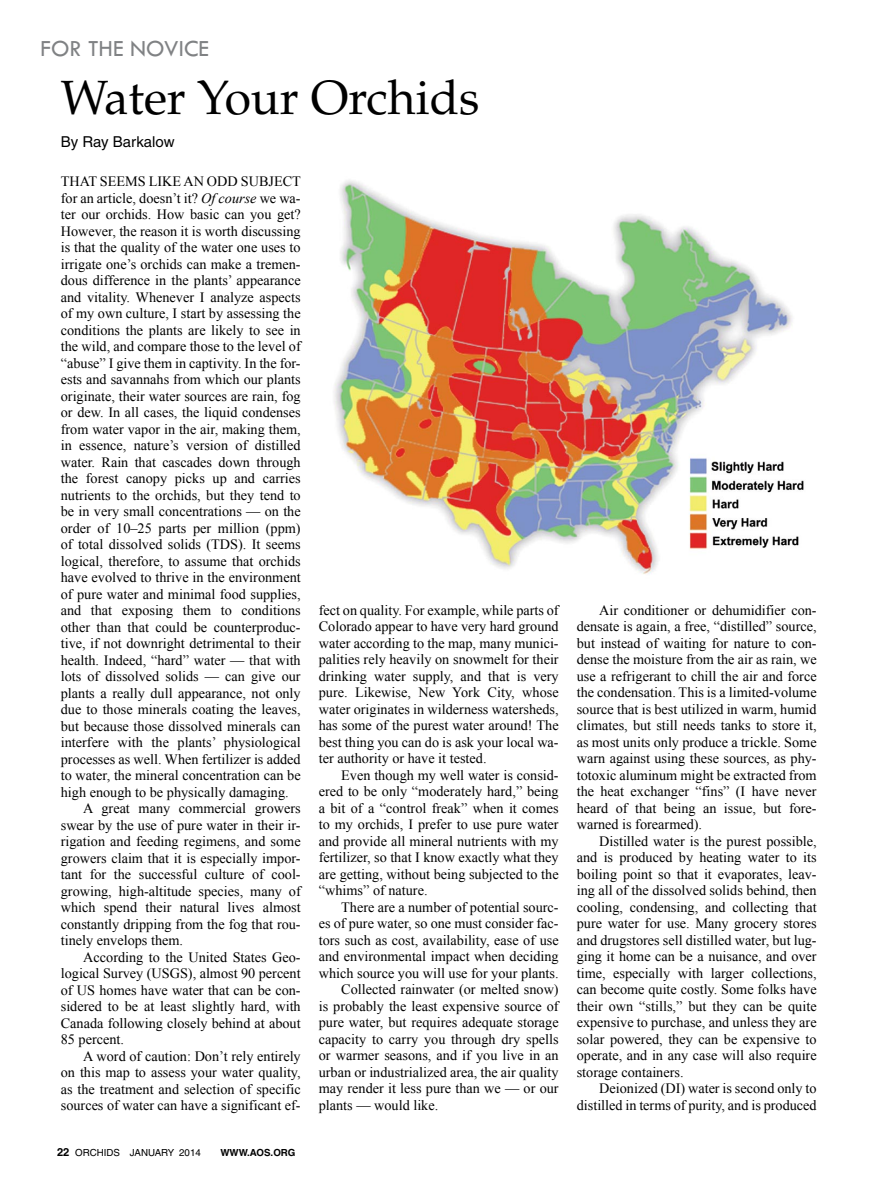
<style>
.page{position:relative;width:891px;height:1202px;background:#fff}
.page>*{position:absolute;margin:0;border:0;box-sizing:border-box;transform-origin:0 0}
.t1{font:48px "Palatino";color:#000}
.t2{font:500 24px "Tw Cen";color:#808284}
.t3{font:15px "Helvetica";color:#000}
.t4{font:14.25px/16.5px "Times New Roman";color:#000;text-align:justify}
.t5{font:9.75px "Helvetica";color:#000}
.t6{font:700 9.75px "Helvetica";color:#000}
.s1{font-style:italic}
.s2{font-weight:700;font-size:11.25px}
</style>
<div class="page">
<img style="left:334px;top:180px;width:470px;height:394px">
<h2 class="t2" style="left:40px;top:36px;width:170px">FOR THE NOVICE</h2>
<h1 class="t1" style="left:61px;top:70px;width:420px">Water Your Orchids</h1>
<p class="t3" style="left:61px;top:133px;width:115px">By Ray Barkalow</p>
<p class="t4" style="left:61px;top:173px;width:237px">That seems like an odd subject</p>
<p class="t4" style="left:61px;top:189px;width:241px">for an article, doesn’t it? <span class="s1">Of course</span> we wa-</p>
<p class="t4" style="left:61px;top:206px;width:241px">ter our orchids. How basic can you get?</p>
<p class="t4" style="left:61px;top:222px;width:241px">However, the reason it is worth discussing</p>
<p class="t4" style="left:61px;top:239px;width:241px">is that the quality of the water one uses to</p>
<p class="t4" style="left:61px;top:255px;width:241px">irrigate one’s orchids can make a tremen-</p>
<p class="t4" style="left:61px;top:272px;width:241px">dous difference in the plants’ appearance</p>
<p class="t4" style="left:61px;top:288px;width:241px">and vitality. Whenever I analyze aspects</p>
<p class="t4" style="left:61px;top:305px;width:241px">of my own culture, I start by assessing the</p>
<p class="t4" style="left:61px;top:321px;width:241px">conditions the plants are likely to see in</p>
<p class="t4" style="left:61px;top:338px;width:241px">the wild, and compare those to the level of</p>
<p class="t4" style="left:61px;top:354px;width:241px">“abuse” I give them in captivity. In the for-</p>
<p class="t4" style="left:61px;top:371px;width:241px">ests and savannahs from which our plants</p>
<p class="t4" style="left:61px;top:387px;width:241px">originate, their water sources are rain, fog</p>
<p class="t4" style="left:61px;top:404px;width:241px">or dew. In all cases, the liquid condenses</p>
<p class="t4" style="left:61px;top:420px;width:241px">from water vapor in the air, making them,</p>
<p class="t4" style="left:61px;top:437px;width:241px">in essence, nature’s version of distilled</p>
<p class="t4" style="left:61px;top:453px;width:241px">water. Rain that cascades down through</p>
<p class="t4" style="left:61px;top:470px;width:241px">the forest canopy picks up and carries</p>
<p class="t4" style="left:61px;top:486px;width:241px">nutrients to the orchids, but they tend to</p>
<p class="t4" style="left:61px;top:503px;width:241px">be in very small concentrations — on the</p>
<p class="t4" style="left:61px;top:519px;width:241px">order of 10–25 parts per million (ppm)</p>
<p class="t4" style="left:61px;top:536px;width:241px">of total dissolved solids (TDS). It seems</p>
<p class="t4" style="left:61px;top:552px;width:241px">logical, therefore, to assume that orchids</p>
<p class="t4" style="left:61px;top:569px;width:241px">have evolved to thrive in the environment</p>
<p class="t4" style="left:61px;top:585px;width:241px">of pure water and minimal food supplies,</p>
<p class="t4" style="left:61px;top:602px;width:241px">and that exposing them to conditions</p>
<p class="t4" style="left:61px;top:618px;width:241px">other than that could be counterproduc-</p>
<p class="t4" style="left:61px;top:635px;width:241px">tive, if not downright detrimental to their</p>
<p class="t4" style="left:61px;top:651px;width:241px">health. Indeed, “hard” water — that with</p>
<p class="t4" style="left:61px;top:668px;width:241px">lots of dissolved solids — can give our</p>
<p class="t4" style="left:61px;top:684px;width:241px">plants a really dull appearance, not only</p>
<p class="t4" style="left:61px;top:701px;width:241px">due to those minerals coating the leaves,</p>
<p class="t4" style="left:61px;top:717px;width:241px">but because those dissolved minerals can</p>
<p class="t4" style="left:61px;top:734px;width:241px">interfere with the plants’ physiological</p>
<p class="t4" style="left:61px;top:750px;width:241px">processes as well. When fertilizer is added</p>
<p class="t4" style="left:61px;top:767px;width:241px">to water, the mineral concentration can be</p>
<p class="t4" style="left:61px;top:783px;width:229px">high enough to be physically damaging.</p>
<p class="t4" style="left:83px;top:800px;width:219px">A great many commercial growers</p>
<p class="t4" style="left:61px;top:816px;width:241px">swear by the use of pure water in their ir-</p>
<p class="t4" style="left:61px;top:833px;width:241px">rigation and feeding regimens, and some</p>
<p class="t4" style="left:61px;top:849px;width:241px">growers claim that it is especially impor-</p>
<p class="t4" style="left:61px;top:866px;width:241px">tant for the successful culture of cool-</p>
<p class="t4" style="left:61px;top:882px;width:241px">growing, high-altitude species, many of</p>
<p class="t4" style="left:61px;top:899px;width:241px">which spend their natural lives almost</p>
<p class="t4" style="left:61px;top:915px;width:241px">constantly dripping from the fog that rou-</p>
<p class="t4" style="left:61px;top:932px;width:124px">tinely envelops them.</p>
<p class="t4" style="left:83px;top:948px;width:219px">According to the United States Geo-</p>
<p class="t4" style="left:61px;top:965px;width:241px">logical Survey (US GS), almost 90 percent</p>
<p class="t4" style="left:61px;top:981px;width:241px">of US homes have water that can be con-</p>
<p class="t4" style="left:61px;top:998px;width:241px">sidered to be at least slightly hard, with</p>
<p class="t4" style="left:61px;top:1014px;width:241px">Canada following closely behind at about</p>
<p class="t4" style="left:61px;top:1031px;width:65px">85 percent.</p>
<p class="t4" style="left:83px;top:1047px;width:219px">A word of caution: Don’t rely entirely</p>
<p class="t4" style="left:61px;top:1064px;width:241px">on this map to assess your water quality,</p>
<p class="t4" style="left:61px;top:1080px;width:241px">as the treatment and selection of specific</p>
<p class="t4" style="left:61px;top:1097px;width:241px">sources of water can have a significant ef-</p>
<p class="t5" style="left:57px;top:1146px;width:145px"><span class="s2">22</span> Orchids JANUARY 2014</p>
<p class="t6" style="left:220px;top:1146px;width:77px">WWW.AOS.ORG</p>
<p class="t4" style="left:319px;top:601px;width:241px">fect on quality. For example, while parts of Colorado appear to have very hard ground water according to the map, many munici&shy;palities rely heavily on snowmelt for their drinking water supply, and that is very pure. Likewise, New York City, whose water originates in wilderness watersheds, has some of the purest water around! The best thing you can do is ask your local wa&shy;ter authority or have it tested.</p>
<p class="t4" style="left:319px;top:766px;width:241px;text-indent:23px">Even though my well water is consid&shy;ered to be only “moderately hard,” being a bit of a “control freak” when it comes to my orchids, I prefer to use pure water and provide all mineral nutrients with my fertilizer, so that I know exactly what they are getting, without being subjected to the “whims” of nature.</p>
<p class="t4" style="left:341px;top:898px;width:219px">There are a number of potential sourc-</p>
<p class="t4" style="left:319px;top:915px;width:241px">es of pure water, so one must consider fac-</p>
<p class="t4" style="left:319px;top:931px;width:241px">tors such as cost, availability, ease of use</p>
<p class="t4" style="left:319px;top:948px;width:241px">and environmental impact when deciding</p>
<p class="t4" style="left:319px;top:964px;width:241px">which source you will use for your plants.</p>
<p class="t4" style="left:341px;top:981px;width:219px">Collected rainwater (or melted snow)</p>
<p class="t4" style="left:319px;top:997px;width:241px">is probably the least expensive source of</p>
<p class="t4" style="left:319px;top:1014px;width:241px">pure water, but requires adequate storage</p>
<p class="t4" style="left:319px;top:1030px;width:241px">capacity to carry you through dry spells</p>
<p class="t4" style="left:319px;top:1047px;width:241px">or warmer seasons, and if you live in an</p>
<p class="t4" style="left:319px;top:1063px;width:241px">urban or industrialized area, the air quality</p>
<p class="t4" style="left:319px;top:1080px;width:241px">may render it less pure than we — or our</p>
<p class="t4" style="left:319px;top:1096px;width:121px">plants — would like.</p>
<p class="t4" style="left:577px;top:601px;width:241px;text-indent:23px">Air conditioner or dehumidifier con&shy;densate is again, a free, “distilled” source, but instead of waiting for nature to con&shy;dense the moisture from the air as rain, we use a refrigerant to chill the air and force the condensation. This is a limited-volume source that is best utilized in warm, humid climates, but still needs tanks to store it, as most units only produce a trickle. Some warn against using these sources, as phy&shy;totoxic aluminum might be extracted from the heat exchanger “fins” (I have never heard of that being an issue, but fore&shy;warned is forearmed).</p>
<p class="t4" style="left:577px;top:832px;width:241px;text-indent:23px">Distilled water is the purest possible, and is produced by heating water to its boiling point so that it evaporates, leav&shy;ing all of the dissolved solids behind, then cooling, condensing, and collecting that pure water for use. Many grocery stores and drugstores sell distilled water, but lug&shy;ging it home can be a nuisance, and over time, especially with larger collections, can become quite costly. Some folks have their own “stills,” but they can be quite expensive to purchase, and unless they are solar powered, they can be expensive to operate, and in any case will also require storage containers.</p>
<p class="t4" style="left:577px;top:1080px;width:241px;text-align:right">Deionized (DI) water is second only to distilled in terms of purity, and is produced</p>
</div>
